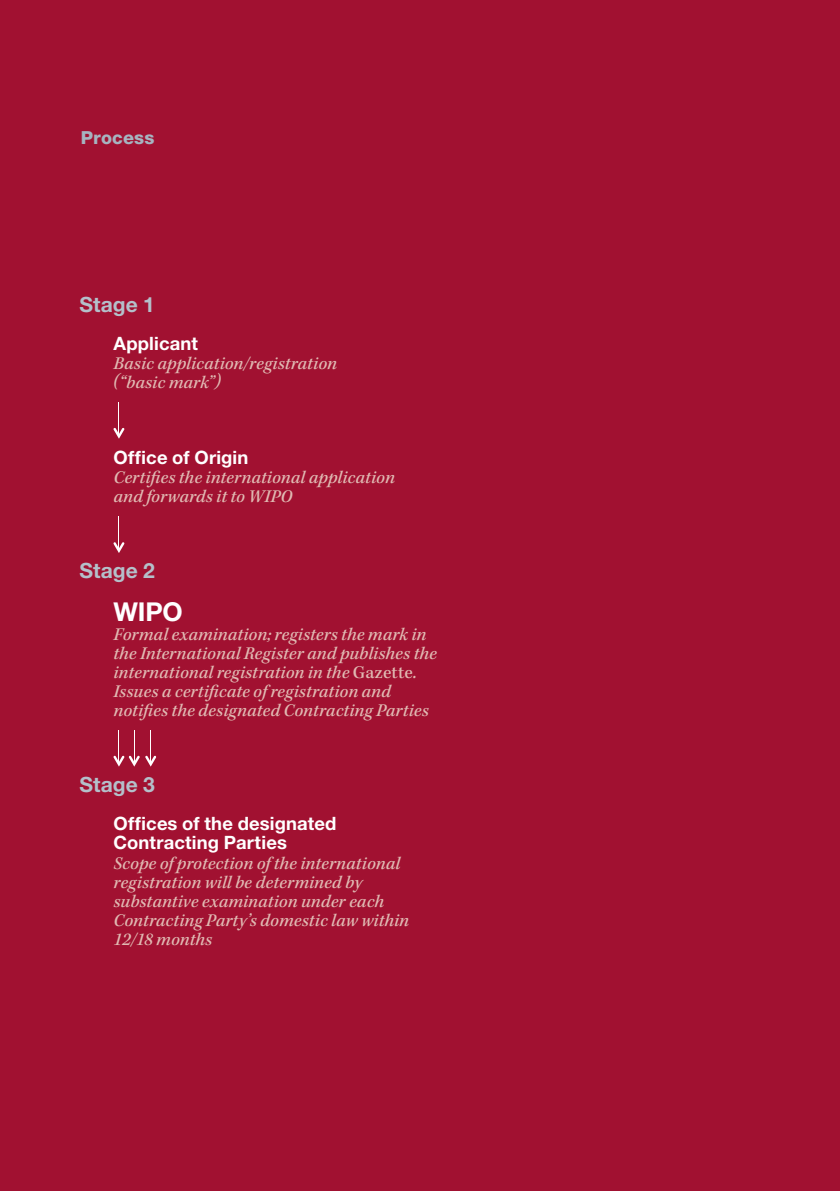
<style>
.page{position:relative;width:840px;height:1191px;background:#fff}
.page>*{position:absolute;margin:0;border:0;box-sizing:border-box;transform-origin:0 0}
.Graph_2{font:700 26px "Helvetica Neue LT Std";color:#fff}
.Graph_1{font:700 21px "Helvetica Neue LT Std";letter-spacing:.005em;color:#b4c0ca}
.Graph_3{font:italic 500 18.4px/19px "Kepler Std";letter-spacing:.005em;color:#e0b9b2}
.Graph_2-2{font:700 18.4px "Helvetica Neue LT Std";letter-spacing:.01em;color:#fff}
.TITRE3a{font:800 18px "Helvetica Neue LT Std";letter-spacing:.01em;color:#a6b4c0}
.s1{font-style:normal}
</style>
<div class="page">
<div style="left:0;top:0;width:839px;height:1191px;background:#a11131"></div>
<hr style="left:118px;top:402px;width:1px;height:33px;background:#fff">
<svg style="left:113px;top:428px;width:11px;height:11px"></svg>
<hr style="left:118px;top:517px;width:1px;height:33px;background:#fff">
<svg style="left:113px;top:542px;width:11px;height:11px"></svg>
<hr style="left:150px;top:730px;width:1px;height:33px;background:#fff">
<hr style="left:134px;top:730px;width:1px;height:33px;background:#fff">
<hr style="left:118px;top:730px;width:1px;height:33px;background:#fff">
<svg style="left:113px;top:755px;width:43px;height:11px"></svg>
<p class="TITRE3a" style="left:81px;top:127px;width:75px">Process</p>
<p class="Graph_1" style="left:79px;top:291px;width:77px">Stage 1</p>
<p class="Graph_2-2" style="left:113px;top:332px;width:86px">Applicant</p>
<p class="Graph_3" style="left:113px;top:354px;width:225px">Basic application/registration (“basic mark”)</p>
<p class="Graph_2-2" style="left:113px;top:446px;width:136px">Office of Origin</p>
<p class="Graph_3" style="left:113px;top:468px;width:283px">Certifies the international application and forwards it to WIPO</p>
<p class="Graph_1" style="left:79px;top:557px;width:77px">Stage 2</p>
<p class="Graph_2" style="left:113px;top:596px;width:71px">WIPO</p>
<p class="Graph_3" style="left:113px;top:626px;width:325px">Formal examination; registers the mark in the International Register and publishes the international registration in the <span class="s1">Gazette</span>.<br>Issues a certificate of registration and notifies the designated Contracting Parties</p>
<p class="Graph_1" style="left:79px;top:772px;width:77px">Stage 3</p>
<p class="Graph_2-2" style="left:113px;top:812px;width:224px">Offices of the designated</p>
<p class="Graph_2-2" style="left:113px;top:831px;width:175px">Contracting Parties</p>
<p class="Graph_3" style="left:113px;top:854px;width:297px">Scope of protection of the international registration will be determined by substantive examination under each Contracting Party’s domestic law within 12/18 months</p>
</div>
